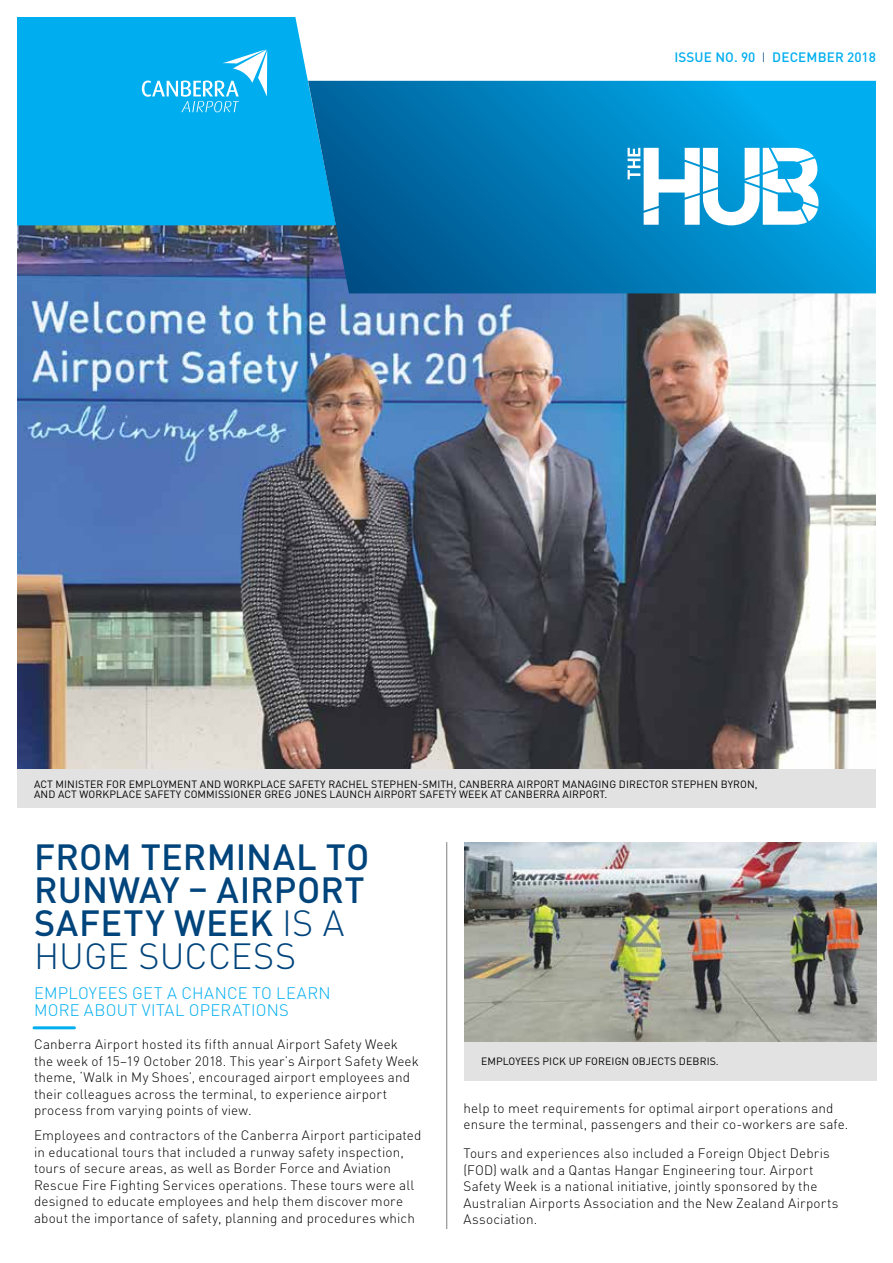
<style>
.page{position:relative;width:893px;height:1263px;background:#fff}
.page>*{position:absolute;margin:0;border:0;box-sizing:border-box;transform-origin:0 0}
.t1{font:500 36px/33px "DINOT";letter-spacing:.005em;color:#00447c}
.t2{font:300 16.5px/16.5px "DINOT";letter-spacing:.015em;color:#00aeef}
.t3{font:300 13.5px/16.5px "DINOT";letter-spacing:.01em;color:#000}
.t4{font:500 13.5px "DINOT";letter-spacing:.01em;color:#00aeef}
.t5{font:10.5px/10.5px "DINOT";letter-spacing:.01em;color:#000}
.s1{font-weight:300;color:#00447c}
.s2{font-weight:300}
</style>
<div class="page">
<img style="left:17px;top:225px;width:859px;height:545px">
<div style="left:17px;top:770px;width:859px;height:38px;background:#e2e2e3"></div>
<img style="left:464px;top:842px;width:412px;height:200px">
<div style="left:17px;top:17px;width:319px;height:208px;background:#00aeef"></div>
<svg style="left:308px;top:81px;width:568px;height:212px;background:#017fbb"></svg>
<svg style="left:142px;top:50px;width:125px;height:62px;background:#2fbdf1"></svg>
<svg style="left:628px;top:148px;width:190px;height:77px"></svg>
<hr style="left:34px;top:1026px;width:40px;height:3px;background:#00aeef">
<hr style="left:446px;top:842px;width:1px;height:387px;background:#807f83">
<div style="left:464px;top:1042px;width:412px;height:38px;background:#e2e2e3"></div>
<p class="t4" style="left:674px;top:49px;width:203px">ISSUE NO. 90 <span class="s1">I</span> DECEMBER 2018</p>
<p class="t5" style="left:34px;top:778px;width:725px">ACT MINISTER FOR EMPLOYMENT AND WORKPLACE SAFETY RACHEL STEPHEN-SMITH, CANBERRA AIRPORT MANAGING DIRECTOR STEPHEN BYRON,<br>AND ACT WORKPLACE SAFETY COMMISSIONER GREG JONES LAUNCH AIRPORT SAFETY WEEK AT CANBERRA AIRPORT.</p>
<h1 class="t1" style="left:34px;top:839px;width:337px">FROM TERMINAL TO<br>RUNWAY – AIRPORT<br>SAFETY WEEK <span class="s2">IS A<br>HUGE SUCCESS</span></h1>
<p class="t2" style="left:34px;top:985px;width:298px">EMPLOYEES GET A CHANCE TO LEARN<br>MORE ABOUT VITAL OPERATIONS</p>
<p class="t3" style="left:34px;top:1036px;width:386px">Canberra Airport hosted its fifth annual Airport Safety Week the week of 15–19 October 2018. This year’s Airport Safety Week theme, ‘Walk in My Shoes’, encouraged airport employees and their colleagues across the terminal, to experience airport process from varying points of view.</p>
<p class="t3" style="left:34px;top:1127px;width:389px">Employees and contractors of the Canberra Airport participated in educational tours that included a runway safety inspection, tours of secure areas, as well as Border Force and Aviation Rescue Fire Fighting Services operations. These tours were all designed to educate employees and help them discover more about the importance of safety, planning and procedures which</p>
<p class="t5" style="left:481px;top:1056px;width:239px">EMPLOYEES PICK UP FOREIGN OBJECTS DEBRIS.</p>
<p class="t3" style="left:463px;top:1099px;width:386px">help to meet requirements for optimal airport operations and ensure the terminal, passengers and their co-workers are safe.</p>
<p class="t3" style="left:463px;top:1145px;width:377px">Tours and experiences also included a Foreign Object Debris (FOD) walk and a Qantas Hangar Engineering tour. Airport Safety Week is a national initiative, jointly sponsored by the Australian Airports Association and the New Zealand Airports Association.</p>
</div>
